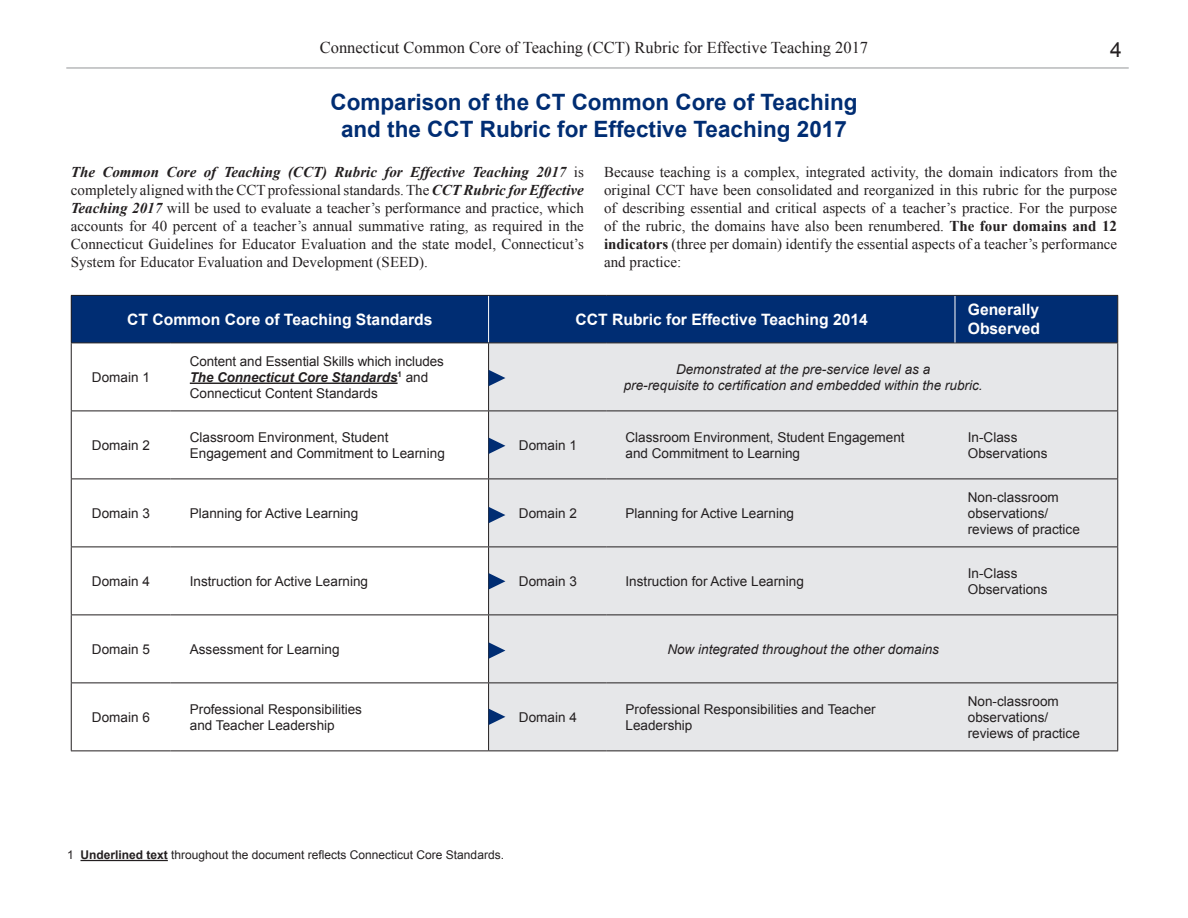
<style>
.page{position:relative;width:1188px;height:918px;background:#fff}
.page>*{position:absolute;margin:0;border:0;box-sizing:border-box;transform-origin:0 0}
.t1{font:700 22.5px/27px "Arial";color:#002d73;text-align:center}
.t2{font:21px "Arial";color:#231f20}
.t3{font:16.5px "Times New Roman";color:#231f20}
.t4{font:700 15.6px/18.8px "Arial";color:#fff}
.t5{font:15px/18px "Times New Roman";color:#231f20;text-align:justify}
.t6{font:13.5px/16.2px "Arial";color:#231f20}
.t7{font:italic 13.5px/16.2px "Arial";color:#231f20;text-align:center}
.t8{font:12px "Arial";color:#231f20}
.s1{font-weight:700;font-style:italic}
.s2{font-weight:700}
</style>
<div class="page">
<div style="left:71px;top:295px;width:418px;height:48px;background:#002d73"></div>
<div style="left:489px;top:296px;width:628px;height:47px;background:#002d73"></div>
<svg style="left:72px;top:382px;width:416px;height:301px"></svg>
<div style="left:489px;top:344px;width:628px;height:406px;background:#e6e7e9"></div>
<hr style="left:488px;top:296px;width:1px;height:47px;background:#fff">
<hr style="left:488px;top:343px;width:1px;height:68px;background:#231f20">
<hr style="left:488px;top:411px;width:1px;height:68px;background:#231f20">
<hr style="left:488px;top:479px;width:1px;height:68px;background:#231f20">
<hr style="left:488px;top:547px;width:1px;height:68px;background:#231f20">
<hr style="left:488px;top:615px;width:1px;height:68px;background:#231f20">
<hr style="left:488px;top:683px;width:1px;height:67px;background:#231f20">
<hr style="left:71px;top:343px;width:100px;height:1px;background:#231f20">
<hr style="left:171px;top:343px;width:318px;height:1px;background:#231f20">
<hr style="left:489px;top:343px;width:117px;height:1px;background:#231f20">
<hr style="left:606px;top:343px;width:349px;height:1px;background:#231f20">
<hr style="left:955px;top:343px;width:163px;height:1px;background:#231f20">
<hr style="left:71px;top:411px;width:100px;height:1px;background:#231f20">
<hr style="left:171px;top:411px;width:318px;height:1px;background:#231f20">
<hr style="left:489px;top:411px;width:117px;height:1px;background:#231f20">
<hr style="left:606px;top:411px;width:349px;height:1px;background:#231f20">
<hr style="left:955px;top:411px;width:163px;height:1px;background:#231f20">
<hr style="left:71px;top:479px;width:100px;height:1px;background:#231f20">
<hr style="left:171px;top:479px;width:318px;height:1px;background:#231f20">
<hr style="left:489px;top:479px;width:117px;height:1px;background:#231f20">
<hr style="left:606px;top:479px;width:349px;height:1px;background:#231f20">
<hr style="left:955px;top:479px;width:163px;height:1px;background:#231f20">
<hr style="left:71px;top:547px;width:100px;height:1px;background:#231f20">
<hr style="left:171px;top:547px;width:318px;height:1px;background:#231f20">
<hr style="left:489px;top:547px;width:117px;height:1px;background:#231f20">
<hr style="left:606px;top:547px;width:349px;height:1px;background:#231f20">
<hr style="left:955px;top:547px;width:163px;height:1px;background:#231f20">
<hr style="left:71px;top:615px;width:100px;height:1px;background:#231f20">
<hr style="left:171px;top:615px;width:318px;height:1px;background:#231f20">
<hr style="left:489px;top:615px;width:117px;height:1px;background:#231f20">
<hr style="left:606px;top:615px;width:349px;height:1px;background:#231f20">
<hr style="left:955px;top:615px;width:163px;height:1px;background:#231f20">
<hr style="left:71px;top:683px;width:100px;height:1px;background:#231f20">
<hr style="left:171px;top:683px;width:318px;height:1px;background:#231f20">
<hr style="left:489px;top:683px;width:117px;height:1px;background:#231f20">
<hr style="left:606px;top:683px;width:349px;height:1px;background:#231f20">
<hr style="left:955px;top:683px;width:163px;height:1px;background:#231f20">
<hr style="left:955px;top:296px;width:1px;height:47px;background:#fff">
<hr style="left:71px;top:295px;width:100px;height:1px;background:#231f20">
<hr style="left:71px;top:296px;width:1px;height:47px;background:#231f20">
<hr style="left:171px;top:295px;width:318px;height:1px;background:#231f20">
<hr style="left:489px;top:295px;width:117px;height:1px;background:#231f20">
<hr style="left:606px;top:295px;width:349px;height:1px;background:#231f20">
<hr style="left:955px;top:295px;width:163px;height:1px;background:#231f20">
<hr style="left:1117px;top:296px;width:1px;height:47px;background:#231f20">
<hr style="left:71px;top:343px;width:1px;height:68px;background:#231f20">
<hr style="left:1117px;top:343px;width:1px;height:68px;background:#231f20">
<hr style="left:71px;top:411px;width:1px;height:68px;background:#231f20">
<hr style="left:1117px;top:411px;width:1px;height:68px;background:#231f20">
<hr style="left:71px;top:479px;width:1px;height:68px;background:#231f20">
<hr style="left:1117px;top:479px;width:1px;height:68px;background:#231f20">
<hr style="left:71px;top:547px;width:1px;height:68px;background:#231f20">
<hr style="left:1117px;top:547px;width:1px;height:68px;background:#231f20">
<hr style="left:71px;top:615px;width:1px;height:68px;background:#231f20">
<hr style="left:1117px;top:615px;width:1px;height:68px;background:#231f20">
<hr style="left:71px;top:683px;width:1px;height:67px;background:#231f20">
<hr style="left:1117px;top:683px;width:1px;height:67px;background:#231f20">
<hr style="left:71px;top:750px;width:100px;height:1px;background:#231f20">
<hr style="left:171px;top:750px;width:318px;height:1px;background:#231f20">
<hr style="left:489px;top:750px;width:117px;height:1px;background:#231f20">
<hr style="left:606px;top:750px;width:349px;height:1px;background:#231f20">
<hr style="left:955px;top:750px;width:163px;height:1px;background:#231f20">
<hr style="left:190px;top:383px;width:208px;height:1px;background:#231f20">
<hr style="left:80px;top:860px;width:88px;height:1px;background:#231f20">
<svg style="left:489px;top:370px;width:16px;height:16px"></svg>
<svg style="left:489px;top:438px;width:16px;height:16px"></svg>
<svg style="left:489px;top:507px;width:16px;height:16px"></svg>
<svg style="left:489px;top:573px;width:16px;height:17px"></svg>
<svg style="left:489px;top:642px;width:16px;height:17px"></svg>
<svg style="left:489px;top:709px;width:16px;height:16px"></svg>
<hr style="left:66px;top:68px;width:1063px;height:1px;background:#939598">
<p class="t3" style="left:320px;top:37px;width:550px">Connecticut Common Core of Teaching (CCT) Rubric for Effective Teaching 2017</p>
<p class="t2" style="left:1110px;top:36px;width:13px">4</p>
<p class="t1" style="left:330px;top:89px;width:529px">Comparison of the CT Common Core of Teaching and the CCT Rubric for Effective Teaching 2017</p>
<p class="t5" style="left:71px;top:163px;width:515px"><span class="s1">The Common Core of Teaching (CCT) Rubric for Effective Teaching 2017</span> is completely aligned with the CCT professional standards. The <span class="s1">CCT Rubric for Effective Teaching 2017</span> will be used to evaluate a teacher’s performance and practice, which accounts for 40 percent of a teacher’s annual summative rating, as required in the Connecticut Guidelines for Educator Evaluation and the state model, Connecticut’s System for Educator Evaluation and Development (SEED).</p>
<p class="t5" style="left:604px;top:163px;width:515px">Because teaching is a complex, integrated activity, the domain indicators from the original CCT have been consolidated and reorganized in this rubric for the purpose of describing essential and critical aspects of a teacher’s practice. For the purpose of the rubric, the domains have also been renumbered. <span class="s2">The four domains and 12 indicators</span> (three per domain) identify the essential aspects of a teacher’s performance and practice:</p>
<p class="t4" style="left:127px;top:310px;width:307px">CT Common Core of Teaching Standards</p>
<p class="t4" style="left:576px;top:310px;width:294px">CCT Rubric for Effective Teaching 2014</p>
<p class="t4" style="left:968px;top:301px;width:74px">Generally<br>Observed</p>
<p class="t6" style="left:92px;top:369px;width:59px">Domain 1</p>
<p class="t6" style="left:190px;top:353px;width:256px">Content and Essential Skills which includes<br><span class="s1">The Connecticut Core Standards</span><sup>1</sup> and<br>Connecticut Content Standards</p>
<p class="t7" style="left:624px;top:361px;width:360px">Demonstrated at the pre-service level as a<br>pre-requisite to certification and embedded within the rubric.</p>
<p class="t6" style="left:92px;top:437px;width:59px">Domain 2</p>
<p class="t6" style="left:190px;top:429px;width:257px">Classroom Environment, Student<br>Engagement and Commitment to Learning</p>
<p class="t6" style="left:519px;top:437px;width:59px">Domain 1</p>
<p class="t6" style="left:626px;top:429px;width:281px">Classroom Environment, Student Engagement and Commitment to Learning</p>
<p class="t6" style="left:968px;top:429px;width:81px">In-Class<br>Observations</p>
<p class="t6" style="left:92px;top:505px;width:59px">Domain 3</p>
<p class="t6" style="left:190px;top:505px;width:170px">Planning for Active Learning</p>
<p class="t6" style="left:519px;top:505px;width:59px">Domain 2</p>
<p class="t6" style="left:626px;top:505px;width:170px">Planning for Active Learning</p>
<p class="t6" style="left:968px;top:489px;width:114px">Non-classroom observations/ reviews of practice</p>
<p class="t6" style="left:92px;top:573px;width:59px">Domain 4</p>
<p class="t6" style="left:190px;top:573px;width:180px">Instruction for Active Learning</p>
<p class="t6" style="left:519px;top:573px;width:59px">Domain 3</p>
<p class="t6" style="left:626px;top:573px;width:180px">Instruction for Active Learning</p>
<p class="t6" style="left:968px;top:565px;width:81px">In-Class<br>Observations</p>
<p class="t6" style="left:92px;top:641px;width:59px">Domain 5</p>
<p class="t6" style="left:190px;top:641px;width:151px">Assessment for Learning</p>
<p class="t7" style="left:667px;top:641px;width:273px">Now integrated throughout the other domains</p>
<p class="t6" style="left:92px;top:709px;width:59px">Domain 6</p>
<p class="t6" style="left:190px;top:701px;width:174px">Professional Responsibilities and Teacher Leadership</p>
<p class="t6" style="left:519px;top:709px;width:59px">Domain 4</p>
<p class="t6" style="left:626px;top:701px;width:252px">Professional Responsibilities and Teacher<br>Leadership</p>
<p class="t6" style="left:968px;top:693px;width:114px">Non-classroom observations/ reviews of practice</p>
<p class="t8" style="left:67px;top:847px;width:438px">1 <span class="s2">Underlined text</span> throughout the document reflects Connecticut Core Standards.</p>
</div>
